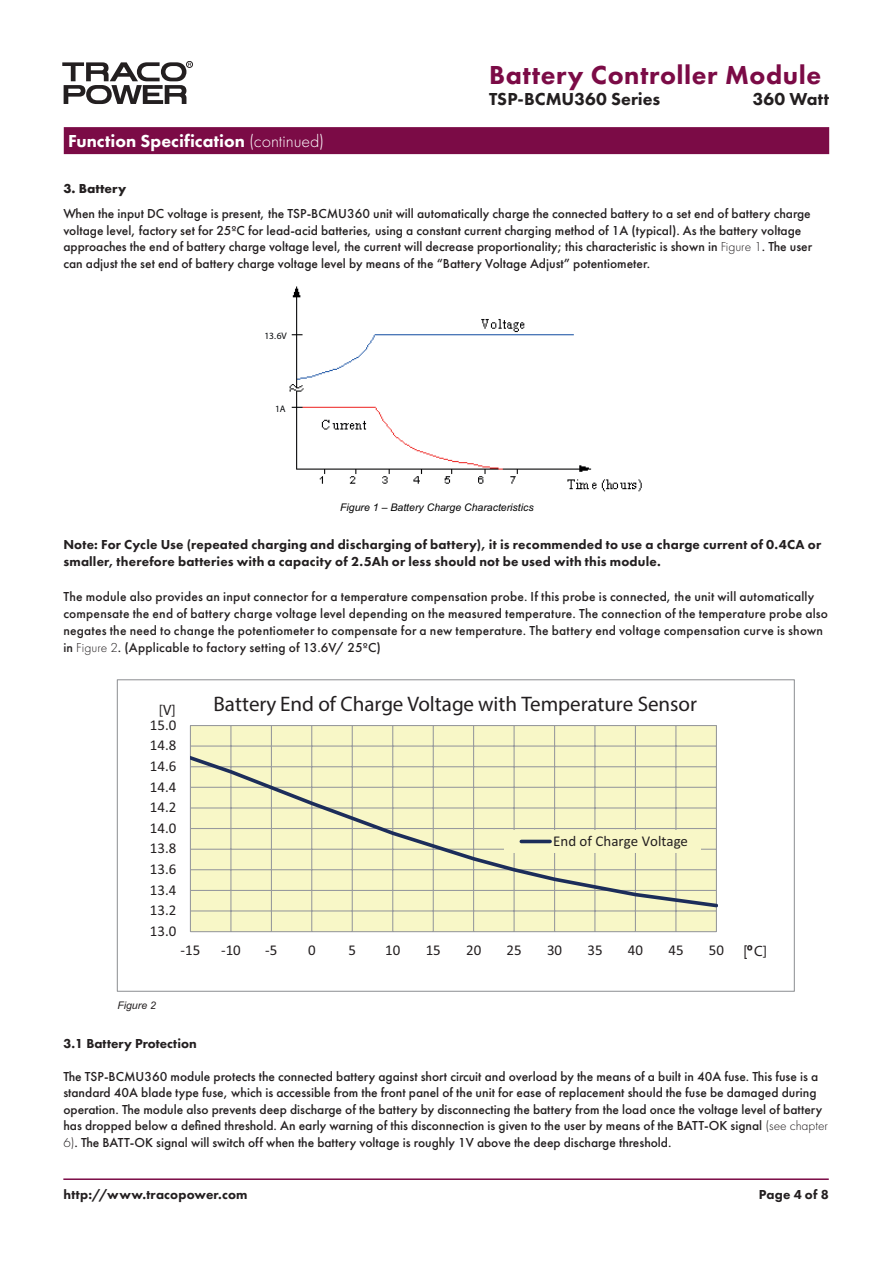
<style>
.page{position:relative;width:893px;height:1263px;background:#fff}
.page>*{position:absolute;margin:0;border:0;box-sizing:border-box;transform-origin:0 0}
.t1{font:800 27px "Futura PT";letter-spacing:.02em;color:#7b0b46}
.t2{font:700 21px "Calibri";color:#231f20}
.Liste_Titel_Heavy{font:800 18px "Futura PT";letter-spacing:.005em;color:#fff}
.t3{font:800 18px "Futura PT";color:#231f20}
.t4{font:15px "Calibri";color:#231f20}
.t5{font:700 15px "Calibri";color:#231f20}
.t6{font:500 13.5px/16.5px "Futura PT";color:#231f20}
.t7{font:800 13.5px/17.2px "Futura PT";letter-spacing:.015em;color:#231f20}
.t8{font:700 13.5px "Futura PT";color:#231f20}
.t9{font:italic 10.5px "Arial";color:#000001}
.t10{font:italic 10.5px "Arial";color:#231f20}
.t11{font:9.45px "Helvetica";color:#06080b}
.s1{font-weight:300}
.s2{font-family:"Arial Narrow";font-weight:400}
.s3{font-family:"Arial"}
</style>
<div class="page">
<div style="left:186px;top:61px;width:7px;height:7px;border:1px solid #231f20;border-radius:50%"></div>
<svg style="left:62px;top:62px;width:129px;height:42px"></svg>
<hr style="left:63px;top:1178px;width:766px;height:2px;background:#7b0b46">
<div style="left:64px;top:127px;width:765px;height:27px;background:#7b0b46"></div>
<img style="left:289px;top:286px;width:353px;height:206px">
<div style="left:190px;top:725px;width:526px;height:207px;background:#f8f7c7"></div>
<hr style="left:190px;top:910px;width:526px;height:1px;background:#989a9d">
<hr style="left:190px;top:725px;width:526px;height:1px;background:#989a9d">
<hr style="left:230px;top:725px;width:1px;height:207px;background:#989a9d">
<hr style="left:271px;top:725px;width:1px;height:207px;background:#989a9d">
<hr style="left:311px;top:725px;width:1px;height:207px;background:#989a9d">
<hr style="left:352px;top:725px;width:1px;height:207px;background:#989a9d">
<hr style="left:392px;top:725px;width:1px;height:207px;background:#989a9d">
<hr style="left:433px;top:725px;width:1px;height:207px;background:#989a9d">
<hr style="left:473px;top:725px;width:1px;height:207px;background:#989a9d">
<hr style="left:514px;top:725px;width:1px;height:207px;background:#989a9d">
<hr style="left:554px;top:725px;width:1px;height:207px;background:#989a9d">
<hr style="left:594px;top:725px;width:1px;height:207px;background:#989a9d">
<hr style="left:635px;top:725px;width:1px;height:207px;background:#989a9d">
<hr style="left:675px;top:725px;width:1px;height:207px;background:#989a9d">
<hr style="left:716px;top:725px;width:1px;height:207px;background:#989a9d">
<hr style="left:190px;top:725px;width:1px;height:207px;background:#989a9d">
<hr style="left:190px;top:931px;width:526px;height:1px;background:#989a9d">
<svg style="left:190px;top:739px;width:527px;height:171px"></svg>
<div style="left:504px;top:830px;width:196px;height:23px;background:#f8f7c7"></div>
<hr style="left:521px;top:840px;width:29px;height:3px;background:#1c2d5a">
<p class="Liste_Titel_Heavy" style="left:68px;top:130px;width:258px">Function Specification <span class="s1">(continued)</span></p>
<p class="t1" style="left:489px;top:58px;width:334px">Battery Controller Module</p>
<p class="t3" style="left:489px;top:88px;width:173px">TSP-BCMU360 Series</p>
<p class="t3" style="left:753px;top:88px;width:78px">360 Watt</p>
<p class="t8" style="left:63px;top:180px;width:64px">3. Battery</p>
<p class="t6" style="left:63px;top:205px;width:750px">When the input DC voltage is present, the TSP-BCMU360 unit will automatically charge the connected battery to a set end of battery charge voltage level, factory set for 25ºC for lead-acid batteries, using a constant current charging method of 1A (typical). As the battery voltage approaches the end of battery charge voltage level, the current will decrease proportionality; this characteristic is shown in <span class="s1">Figure 1</span>. The user can adjust the set end of battery charge voltage level by means of the “Battery Voltage Adjust” potentiometer.</p>
<p class="t11" style="left:264px;top:330px;width:24px">13.6V</p>
<p class="t11" style="left:275px;top:403px;width:12px">1A</p>
<p class="t9" style="left:340px;top:500px;width:195px">Figure 1 – Battery Charge Characteristics</p>
<p class="t7" style="left:63px;top:536px;width:759px">Note: For Cycle Use (repeated charging and discharging of battery), it is recommended to use a charge current of 0.4CA or smaller, therefore batteries with a capacity of 2.5Ah or less should not be used with this module.</p>
<p class="t6" style="left:63px;top:588px;width:766px;line-height:17.2px">The module also provides an input connector for a temperature compensation probe. If this probe is connected, the unit will automatically compensate the end of battery charge voltage level depending on the measured temperature. The connection of the temperature probe also negates the need to change the potentiometer to compensate for a new temperature. The battery end voltage compensation curve is shown in <span class="s1">Figure 2</span>. (Applicable to factory setting of 13.6V/ 25ºC)</p>
<p class="t5" style="left:159px;top:700px;width:18px">[V]</p>
<p class="t4" style="left:150px;top:715px;width:28px">15.0</p>
<p class="t4" style="left:150px;top:736px;width:28px">14.8</p>
<p class="t4" style="left:150px;top:756px;width:28px">14.6</p>
<p class="t4" style="left:150px;top:777px;width:28px">14.4</p>
<p class="t4" style="left:150px;top:798px;width:28px">14.2</p>
<p class="t4" style="left:150px;top:818px;width:28px">14.0</p>
<p class="t4" style="left:150px;top:839px;width:28px">13.8</p>
<p class="t4" style="left:150px;top:860px;width:28px">13.6</p>
<p class="t4" style="left:150px;top:880px;width:28px">13.4</p>
<p class="t4" style="left:150px;top:901px;width:28px">13.2</p>
<p class="t4" style="left:150px;top:921px;width:28px">13.0</p>
<p class="t2" style="left:214px;top:691px;width:485px">Battery End of Charge Voltage with Temperature Sensor</p>
<p class="t4" style="left:553px;top:831px;width:136px">End of Charge Voltage</p>
<p class="t10" style="left:117px;top:999px;width:40px">Figure 2</p>
<p class="t4" style="left:181px;top:941px;width:21px">-15</p>
<p class="t4" style="left:221px;top:941px;width:21px">-10</p>
<p class="t4" style="left:265px;top:941px;width:14px">-5</p>
<p class="t4" style="left:308px;top:941px;width:9px">0</p>
<p class="t4" style="left:349px;top:941px;width:9px">5</p>
<p class="t4" style="left:385px;top:941px;width:17px">10</p>
<p class="t4" style="left:426px;top:941px;width:17px">15</p>
<p class="t4" style="left:466px;top:941px;width:17px">20</p>
<p class="t4" style="left:507px;top:941px;width:17px">25</p>
<p class="t4" style="left:547px;top:941px;width:17px">30</p>
<p class="t4" style="left:587px;top:941px;width:17px">35</p>
<p class="t4" style="left:628px;top:941px;width:17px">40</p>
<p class="t4" style="left:668px;top:941px;width:17px">45</p>
<p class="t4" style="left:709px;top:941px;width:17px">50</p>
<p class="t5" style="left:744px;top:941px;width:25px"><span class="s2">[</span><span class="s3">º</span>C]</p>
<p class="t7" style="left:63px;top:1034px;width:135px">3.1 Battery Protection</p>
<p class="t6" style="left:63px;top:1068px;width:766px">The TSP-BCMU360 module protects the connected battery against short circuit and overload by the means of a built in 40A fuse. This fuse is a standard 40A blade type fuse, which is accessible from the front panel of the unit for ease of replacement should the fuse be damaged during operation. The module also prevents deep discharge of the battery by disconnecting the battery from the load once the voltage level of battery has dropped below a defined threshold. An early warning of this disconnection is given to the user by means of the BATT-OK signal <span class="s1">(see chapter 6)</span>. The BATT-OK signal will switch off when the battery voltage is roughly 1V above the deep discharge threshold.</p>
<p class="t7" style="left:63px;top:1185px;width:186px">http://www.tracopower.com</p>
<p class="t7" style="left:759px;top:1185px;width:71px">Page 4 of 8</p>
</div>
